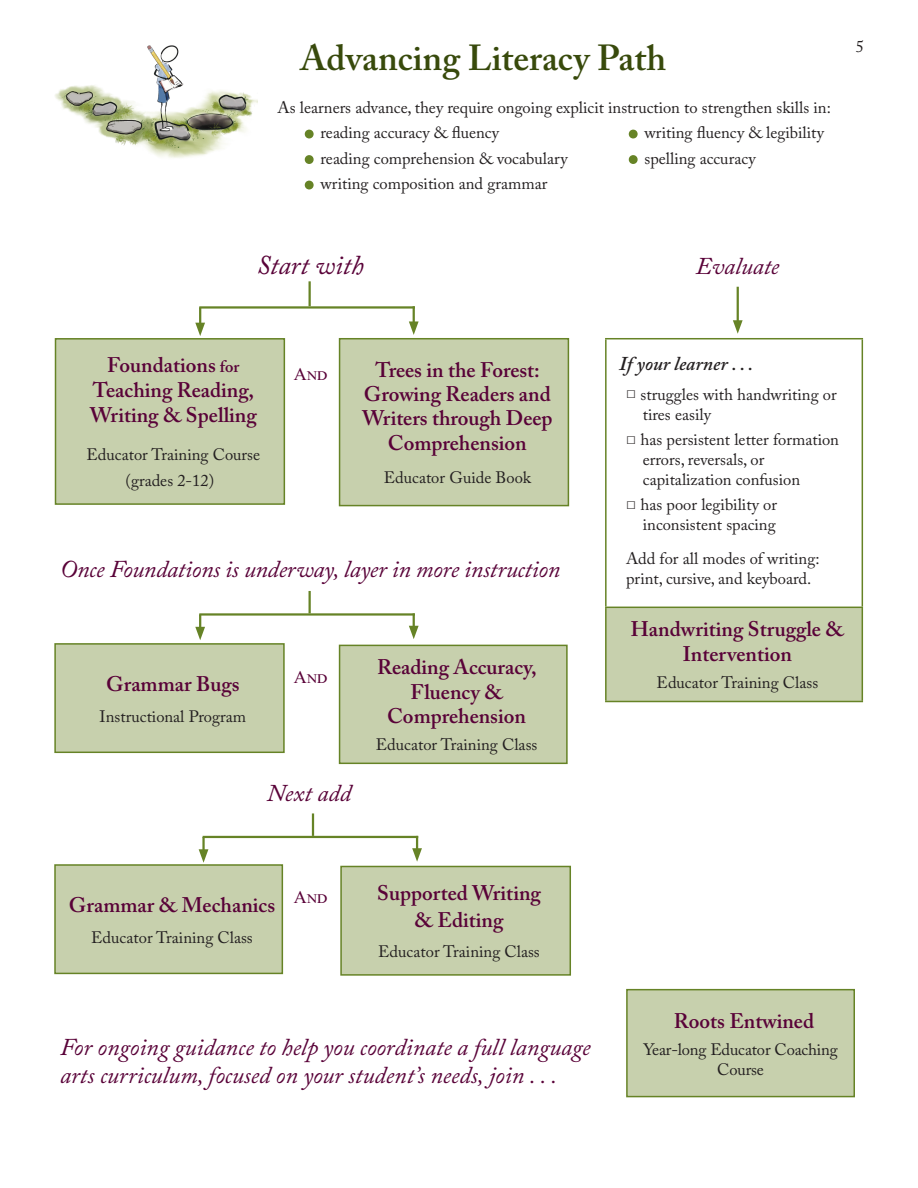
<style>
.page{position:relative;width:918px;height:1188px;background:#fff}
.page>*{position:absolute;margin:0;border:0;box-sizing:border-box;transform-origin:0 0}
.Regular_print{font:600 36px "Adobe Caslon Pro";color:#384a0c}
.Ed_Questions{font:italic 27px "Adobe Caslon Pro";color:#590238}
.Ed_Questions-2{font:italic 24px/28.8px "Adobe Caslon Pro";color:#590238}
.Section_Title{font:600 21px/24.5px "Adobe Caslon Pro";color:#590238;text-align:center}
.Regular_print-2{font:600 21px/24.6px "Adobe Caslon Pro";color:#590238;text-align:center}
.Regular_print-3{font:italic 600 19.5px "Adobe Caslon Pro";color:#231f20}
.Ed_Questions-3{font:18px "Times New Roman";color:#590238}
.Regular_print-4{font:16.5px/19.8px "Adobe Caslon Pro";color:#231f20;text-align:center}
.Section_Title-2{font:16.5px "Adobe Caslon Pro";color:#231f20}
.s1{font-family:"Century Gothic";font-size:19.5px;color:#668326}
.s2{font-size:16.5px}
.s3{font-family:"Century Gothic"}
</style>
<div class="page">
<div style="left:55px;top:644px;width:229px;height:108px;background:#c7d0ad"></div>
<div style="left:54px;top:643px;width:231px;height:110px;border:2px solid #668326"></div>
<div style="left:56px;top:339px;width:228px;height:165px;background:#c7d0ad"></div>
<div style="left:55px;top:338px;width:230px;height:167px;border:2px solid #668326"></div>
<div style="left:340px;top:339px;width:228px;height:167px;background:#c7d0ad"></div>
<div style="left:339px;top:338px;width:230px;height:168px;border:2px solid #668326"></div>
<div style="left:340px;top:645px;width:227px;height:118px;background:#c7d0ad"></div>
<div style="left:339px;top:645px;width:229px;height:119px;border:2px solid #668326"></div>
<div style="left:627px;top:990px;width:227px;height:107px;background:#c7d0ad"></div>
<div style="left:626px;top:989px;width:229px;height:108px;border:2px solid #668326"></div>
<div style="left:341px;top:866px;width:229px;height:109px;background:#c7d0ad"></div>
<div style="left:340px;top:866px;width:231px;height:110px;border:2px solid #668326"></div>
<div style="left:55px;top:865px;width:227px;height:108px;background:#c7d0ad"></div>
<div style="left:54px;top:864px;width:229px;height:110px;border:2px solid #668326"></div>
<img style="left:55px;top:45px;width:202px;height:113px">
<hr style="left:309px;top:281px;width:2px;height:25px;background:#668326">
<hr style="left:199px;top:307px;width:2px;height:20px;background:#668326">
<svg style="left:195px;top:323px;width:10px;height:13px"></svg>
<hr style="left:413px;top:306px;width:2px;height:20px;background:#668326">
<svg style="left:409px;top:321px;width:10px;height:14px"></svg>
<hr style="left:199px;top:306px;width:216px;height:3px;background:#668326">
<hr style="left:309px;top:591px;width:2px;height:22px;background:#668326">
<svg style="left:195px;top:616px;width:10px;height:24px"></svg>
<svg style="left:409px;top:616px;width:10px;height:23px"></svg>
<hr style="left:199px;top:613px;width:216px;height:3px;background:#668326">
<hr style="left:312px;top:813px;width:2px;height:23px;background:#668326">
<hr style="left:202px;top:837px;width:3px;height:16px;background:#668326">
<svg style="left:199px;top:849px;width:9px;height:14px"></svg>
<svg style="left:412px;top:836px;width:10px;height:26px"></svg>
<hr style="left:203px;top:836px;width:215px;height:2px;background:#668326">
<hr style="left:737px;top:287px;width:2px;height:37px;background:#668326">
<svg style="left:733px;top:320px;width:10px;height:14px"></svg>
<div style="left:606px;top:607px;width:256px;height:94px;background:#c7d0ad"></div>
<hr style="left:605px;top:608px;width:2px;height:93px;background:#668326">
<hr style="left:862px;top:608px;width:1px;height:93px;background:#668326">
<hr style="left:605px;top:701px;width:258px;height:1px;background:#668326">
<hr style="left:605px;top:338px;width:258px;height:1px;background:#668326">
<hr style="left:605px;top:339px;width:2px;height:268px;background:#668326">
<hr style="left:862px;top:339px;width:1px;height:268px;background:#668326">
<hr style="left:605px;top:607px;width:258px;height:1px;background:#668326">
<p class="Regular_print" style="left:300px;top:36px;width:367px">Advancing Literacy Path</p>
<p class="Regular_print-4" style="left:278px;top:97px;width:555px">As learners advance, they require ongoing explicit instruction to strengthen skills in:</p>
<p class="Regular_print-4" style="left:303px;top:123px;width:197px"><span class="s1">•</span> reading accuracy &amp; fluency</p>
<p class="Regular_print-4" style="left:627px;top:123px;width:198px"><span class="s1">•</span> writing fluency &amp; legibility</p>
<p class="Regular_print-4" style="left:303px;top:148px;width:266px"><span class="s1">•</span> reading comprehension &amp; vocabulary</p>
<p class="Regular_print-4" style="left:627px;top:148px;width:130px"><span class="s1">•</span> spelling accuracy</p>
<p class="Regular_print-4" style="left:303px;top:174px;width:246px"><span class="s1">•</span> writing composition and grammar</p>
<p class="Ed_Questions" style="left:257px;top:249px;width:109px">Start with</p>
<p class="Ed_Questions-2" style="left:696px;top:251px;width:85px">Evaluate</p>
<p class="Regular_print-4" style="left:856px;top:36px;width:10px">5</p>
<p class="Section_Title" style="left:107px;top:353px;width:134px">Foundations <span class="s2">for</span></p>
<p class="Section_Title" style="left:90px;top:377px;width:168px;line-height:25.2px;text-align:left">Teaching Reading,<br>Writing &amp; Spelling</p>
<p class="Section_Title-2" style="left:86px;top:444px;width:175px">Educator Training Course</p>
<p class="Regular_print-4" style="left:126px;top:471px;width:90px">(grades 2-12)</p>
<p class="Ed_Questions-3" style="left:294px;top:361px;width:35px">And</p>
<p class="Section_Title" style="left:362px;top:358px;width:192px">Trees in the Forest:<br>Growing Readers and<br>Writers through Deep<br>Comprehension</p>
<p class="Regular_print-4" style="left:384px;top:467px;width:149px">Educator Guide Book</p>
<p class="Ed_Questions-2" style="left:60px;top:554px;width:502px">Once Foundations is underway, layer in more instruction</p>
<p class="Regular_print-2" style="left:106px;top:672px;width:135px">Grammar Bugs</p>
<p class="Regular_print-4" style="left:100px;top:706px;width:148px">Instructional Program</p>
<p class="Ed_Questions-3" style="left:294px;top:664px;width:35px">And</p>
<p class="Ed_Questions-2" style="left:267px;top:778px;width:86px">Next add</p>
<p class="Regular_print-2" style="left:377px;top:655px;width:161px">Reading Accuracy,<br>Fluency &amp;<br>Comprehension</p>
<p class="Regular_print-4" style="left:376px;top:734px;width:163px">Educator Training Class</p>
<p class="Regular_print-3" style="left:619px;top:351px;width:135px">If your learner . . .</p>
<p class="Regular_print-4" style="left:626px;top:384px;width:212px"><span class="s3">□</span> struggles with handwriting or</p>
<p class="Regular_print-4" style="left:643px;top:404px;width:70px">tires easily</p>
<p class="Regular_print-4" style="left:626px;top:430px;width:215px"><span class="s3">□</span> has persistent letter formation</p>
<p class="Regular_print-4" style="left:643px;top:449px;width:123px">errors, reversals, or</p>
<p class="Regular_print-4" style="left:643px;top:469px;width:159px">capitalization confusion</p>
<p class="Regular_print-4" style="left:626px;top:495px;width:153px"><span class="s3">□</span> has poor legibility or</p>
<p class="Regular_print-4" style="left:643px;top:514px;width:134px">inconsistent spacing</p>
<p class="Regular_print-4" style="left:626px;top:549px;width:195px;text-align:left">Add for all modes of writing: print, cursive, and keyboard.</p>
<p class="Section_Title" style="left:631px;top:616px;width:214px;line-height:25.2px">Handwriting Struggle &amp;<br>Intervention</p>
<p class="Regular_print-4" style="left:657px;top:672px;width:163px">Educator Training Class</p>
<p class="Regular_print-2" style="left:69px;top:893px;width:208px">Grammar &amp; Mechanics</p>
<p class="Regular_print-4" style="left:91px;top:927px;width:163px">Educator Training Class</p>
<p class="Ed_Questions-3" style="left:294px;top:884px;width:35px">And</p>
<p class="Regular_print-2" style="left:377px;top:880px;width:165px">Supported Writing</p>
<p class="Regular_print-2" style="left:415px;top:907px;width:90px">&amp; Editing</p>
<p class="Regular_print-4" style="left:378px;top:942px;width:163px">Educator Training Class</p>
<p class="Ed_Questions-2" style="left:60px;top:1032px;width:532px">For ongoing guidance to help you coordinate a full language arts curriculum, focused on your student’s needs, join . . .</p>
<p class="Regular_print-2" style="left:674px;top:1008px;width:142px">Roots Entwined</p>
<p class="Regular_print-4" style="left:643px;top:1039px;width:196px">Year-long Educator Coaching<br>Course</p>
</div>
